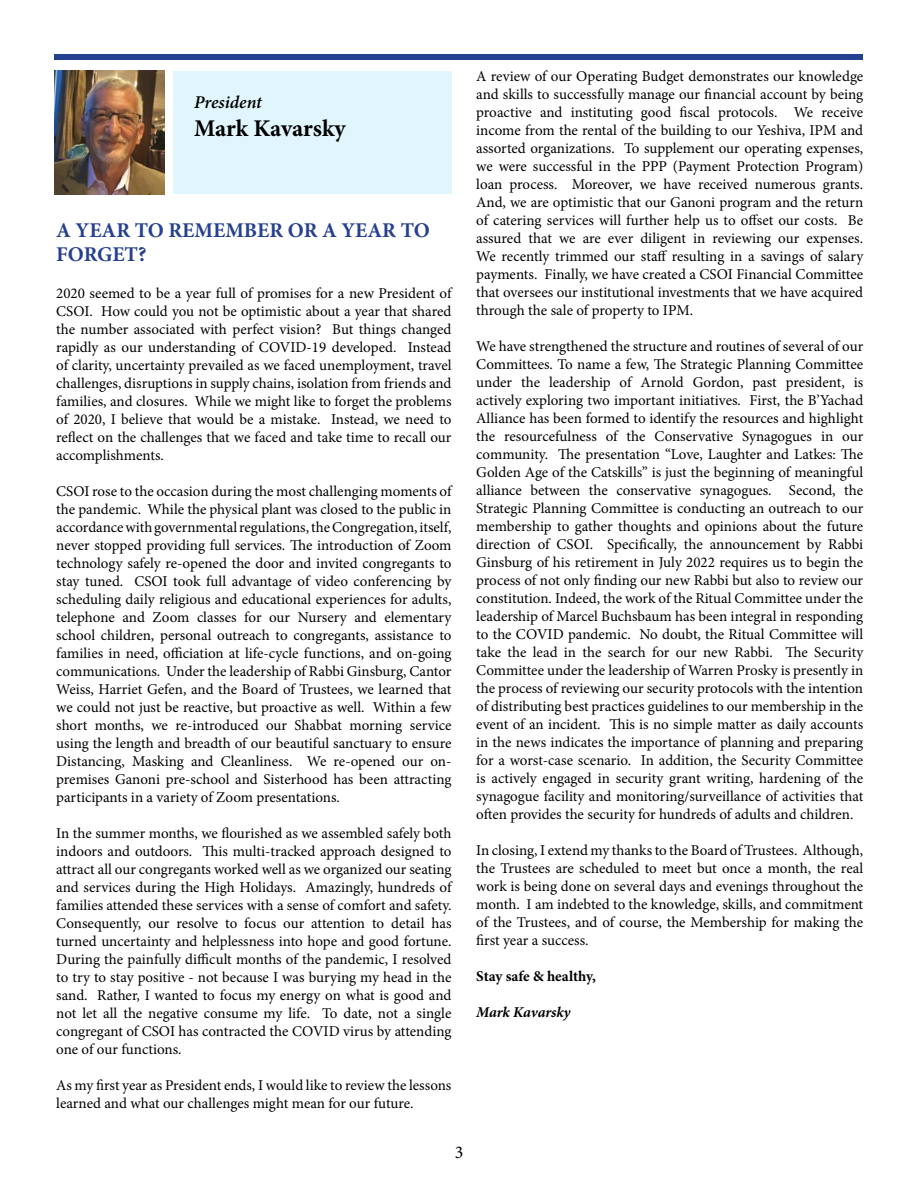
<style>
.page{position:relative;width:918px;height:1188px;background:#fff}
.page>*{position:absolute;margin:0;border:0;box-sizing:border-box;transform-origin:0 0}
.t1{font:700 24px "Minion Pro";letter-spacing:-.005em;color:#000}
.t2{font:700 21px/24px "Minion Pro";color:#25408f}
.t3{font:italic 600 18px "Minion Pro";color:#000}
.t4{font:18px "Minion Pro";color:#000}
.t5{font:15px/18px "Minion Pro";color:#000;text-align:justify}
.t6{font:700 15px "Minion Pro";letter-spacing:-.005em;color:#000}
.t7{font:italic 700 15px "Minion Pro";letter-spacing:-.01em;color:#000}
</style>
<div class="page">
<div style="left:55px;top:54px;width:808px;height:6px;background:#25408f"></div>
<div style="left:173px;top:71px;width:279px;height:123px;background:#e1f5fd"></div>
<img style="left:55px;top:71px;width:110px;height:124px">
<p class="t3" style="left:194px;top:89px;width:69px">President</p>
<h1 class="t1" style="left:194px;top:112px;width:153px">Mark Kavarsky</h1>
<h2 class="t2" style="left:56px;top:218px;width:375px">A YEAR TO REMEMBER OR A YEAR TO<br>FORGET?</h2>
<p class="t5" style="left:56px;top:284px;width:397px">2020 seemed to be a year full of promises for a new President of CSOI. How could you not be optimistic about a year that shared the number associated with perfect vision? But things changed rapidly as our understanding of COVID-19 developed. Instead of clarity, uncertainty prevailed as we faced unemployment, travel challenges, disruptions in supply chains, isolation from friends and families, and closures. While we might like to forget the problems of 2020, I believe that would be a mistake. Instead, we need to reflect on the challenges that we faced and take time to recall our accomplishments.</p>
<p class="t5" style="left:56px;top:482px;width:397px">CSOI rose to the occasion during the most challenging moments of the pandemic. While the physical plant was closed to the public in accordance with governmental regulations, the Congregation, itself, never stopped providing full services. The introduction of Zoom technology safely re-opened the door and invited congregants to stay tuned. CSOI took full advantage of video conferencing by scheduling daily religious and educational experiences for adults, telephone and Zoom classes for our Nursery and elementary school children, personal outreach to congregants, assistance to families in need, officiation at life-cycle functions, and on-going communications. Under the leadership of Rabbi Ginsburg, Cantor Weiss, Harriet Gefen, and the Board of Trustees, we learned that we could not just be reactive, but proactive as well. Within a few short months, we re-introduced our Shabbat morning service using the length and breadth of our beautiful sanctuary to ensure Distancing, Masking and Cleanliness. We re-opened our on&shy;premises Ganoni pre-school and Sisterhood has been attracting participants in a variety of Zoom presentations.</p>
<p class="t5" style="left:56px;top:824px;width:397px">In the summer months, we flourished as we assembled safely both indoors and outdoors. This multi-tracked approach designed to attract all our congregants worked well as we organized our seating and services during the High Holidays. Amazingly, hundreds of families attended these services with a sense of comfort and safety.<br>Consequently, our resolve to focus our attention to detail has turned uncertainty and helplessness into hope and good fortune.<br>During the painfully difficult months of the pandemic, I resolved to try to stay positive - not because I was burying my head in the sand. Rather, I wanted to focus my energy on what is good and not let all the negative consume my life. To date, not a single congregant of CSOI has contracted the COVID virus by attending one of our functions.</p>
<p class="t5" style="left:56px;top:1076px;width:397px">As my first year as President ends, I would like to review the lessons learned and what our challenges might mean for our future.</p>
<p class="t4" style="left:455px;top:1140px;width:10px">3</p>
<p class="t5" style="left:476px;top:67px;width:389px">A review of our Operating Budget demonstrates our knowledge and skills to successfully manage our financial account by being proactive and instituting good fiscal protocols. We receive income from the rental of the building to our Yeshiva, IPM and assorted organizations. To supplement our operating expenses, we were successful in the PPP (Payment Protection Program) loan process. Moreover, we have received numerous grants.<br>And, we are optimistic that our Ganoni program and the return of catering services will further help us to offset our costs. Be assured that we are ever diligent in reviewing our expenses.<br>We recently trimmed our staff resulting in a savings of salary payments. Finally, we have created a CSOI Financial Committee that oversees our institutional investments that we have acquired through the sale of property to IPM.</p>
<p class="t5" style="left:476px;top:337px;width:389px">We have strengthened the structure and routines of several of our Committees. To name a few, The Strategic Planning Committee under the leadership of Arnold Gordon, past president, is actively exploring two important initiatives. First, the B’Yachad Alliance has been formed to identify the resources and highlight the resourcefulness of the Conservative Synagogues in our community. The presentation “Love, Laughter and Latkes: The Golden Age of the Catskills” is just the beginning of meaningful alliance between the conservative synagogues. Second, the Strategic Planning Committee is conducting an outreach to our membership to gather thoughts and opinions about the future direction of CSOI. Specifically, the announcement by Rabbi Ginsburg of his retirement in July 2022 requires us to begin the process of not only finding our new Rabbi but also to review our constitution. Indeed, the work of the Ritual Committee under the leadership of Marcel Buchsbaum has been integral in responding to the COVID pandemic. No doubt, the Ritual Committee will take the lead in the search for our new Rabbi. The Security Committee under the leadership of Warren Prosky is presently in the process of reviewing our security protocols with the intention of distributing best practices guidelines to our membership in the event of an incident. This is no simple matter as daily accounts in the news indicates the importance of planning and preparing for a worst-case scenario. In addition, the Security Committee is actively engaged in security grant writing, hardening of the synagogue facility and monitoring/surveillance of activities that often provides the security for hundreds of adults and children.</p>
<p class="t5" style="left:476px;top:841px;width:389px">In closing, I extend my thanks to the Board of Trustees. Although, the Trustees are scheduled to meet but once a month, the real work is being done on several days and evenings throughout the month. I am indebted to the knowledge, skills, and commitment of the Trustees, and of course, the Membership for making the first year a success.</p>
<p class="t6" style="left:476px;top:966px;width:121px">Stay safe &amp; healthy,</p>
<p class="t7" style="left:476px;top:1002px;width:96px">Mark Kavarsky</p>
</div>
